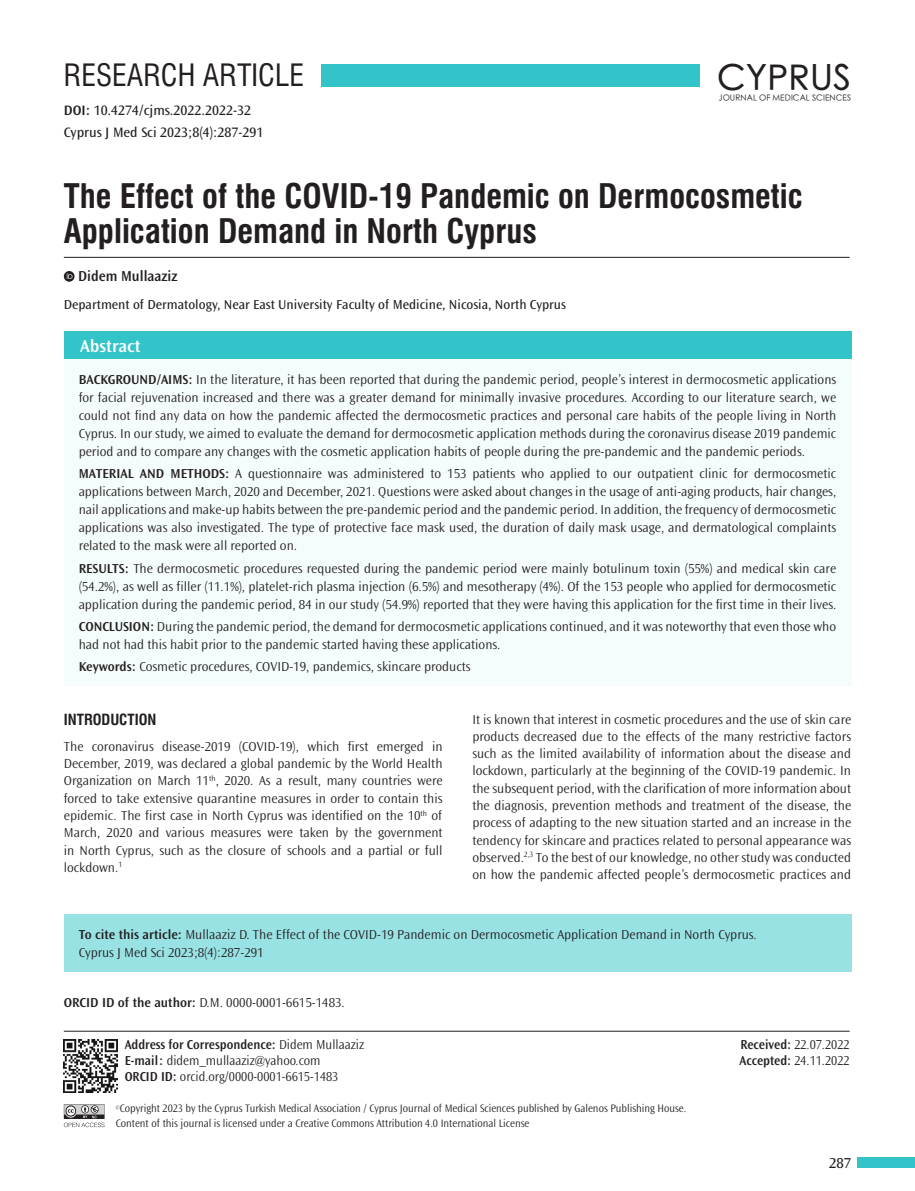
<style>
.page{position:relative;width:915px;height:1191px;background:#fff}
.page>*{position:absolute;margin:0;border:0;box-sizing:border-box;transform-origin:0 0}
.t1{font:500 35.1px "ST Heiti SC";letter-spacing:.01em;color:#231f20}
.BASLIK{font:33px/34.5px "Swiss Condensed Bold Tr";color:#231f20}
.t2{font:30px "Swiss Condensed Tr";color:#231f20}
.t3{font:600 18px "Ocean Sans Std";color:#fff}
.YAZARLAR{font:600 15px "Ocean Sans Std";color:#231f20;scale:.96 1}
.ARA_BASLIK{font:15px "Swiss Condensed Bold Tr";color:#231f20}
.t4{font:15px "Ocean Sans Std";color:#231f20}
.KISA_AD{font:14.25px "Ocean Sans Std";color:#231f20}
.DOI{font:14.25px "Ocean Sans Std";color:#231f20}
.OZET{font:300 13.5px/18px "Ocean Sans Std";color:#231f20;text-align:justify}
.YAZI{font:300 13.5px/17.2px "Ocean Sans Std";color:#231f20;text-align:justify}
.CİTE_AS{font:300 13.5px "Ocean Sans Std";color:#231f20}
.YAZI-2{font:300 13.5px "Ocean Sans Std";color:#231f20;scale:.95 1}
.KURUM{font:13.5px "Ocean Sans Std";color:#231f20}
.ORCID{font:300 13.5px "Ocean Sans Std";color:#231f20}
.t5{font:600 13.5px "Ocean Sans Std";color:#231f20;scale:.95 1}
.t6{font:300 11.25px/15px "Ocean Sans Std";color:#231f20;scale:.95 1}
.t7{font:300 8.25px "ST Heiti SC";letter-spacing:.01em;color:#231f20}
.t8{font:300 4.8px "Ocean Sans Std";color:#231f20;scale:.95 1}
.s1{font-weight:600}
.s2{font-weight:300}
</style>
<div class="page">
<div style="left:321px;top:64px;width:378px;height:22px;background:#33c4c9"></div>
<svg style="left:64px;top:1104px;width:40px;height:23px"></svg>
<div style="left:857px;top:1157px;width:57px;height:11px;background:#33c4c9"></div>
<img style="left:64px;top:1039px;width:53px;height:53px">
<svg style="left:64px;top:271px;width:10px;height:11px"></svg>
<svg style="left:67px;top:273px;width:5px;height:6px"></svg>
<hr style="left:64px;top:257px;width:785px;height:1px;background:#231f20">
<div style="left:64px;top:331px;width:786px;height:28px;background:#33c4c9"></div>
<hr style="left:64px;top:1030px;width:785px;height:1px;background:#231f20">
<div style="left:64px;top:359px;width:786px;height:327px;background:#f5fcfc"></div>
<div style="left:64px;top:914px;width:786px;height:58px;background:#99e2e4"></div>
<h3 class="t2" style="left:64px;top:57px;width:242px">RESEARCH ARTICLE</h3>
<h1 class="t1" style="left:717px;top:60px;width:135px">CYPRUS</h1>
<p class="t7" style="left:718px;top:91px;width:134px">JOURNAL OF MEDICAL SCIENCES</p>
<p class="DOI" style="left:64px;top:102px;width:189px"><span class="s1">DOI:</span> 10.4274/cjms.2022.2022-32</p>
<p class="KISA_AD" style="left:64px;top:124px;width:201px">Cyprus J Med Sci 2023;8(4):287-291</p>
<p class="BASLIK" style="left:64px;top:179px;width:740px">The Effect of the COVID-19 Pandemic on Dermocosmetic<br>Application Demand in North Cyprus</p>
<p class="YAZARLAR" style="left:78px;top:267px;width:105px">Didem Mullaaziz</p>
<p class="KURUM" style="left:64px;top:296px;width:503px">Department of Dermatology, Near East University Faculty of Medicine, Nicosia, North Cyprus</p>
<p class="t3" style="left:80px;top:336px;width:62px">Abstract</p>
<p class="OZET" style="left:79px;top:371px;width:758px"><span class="s1">BACKGROUND/AIMS:</span> In the literature, it has been reported that during the pandemic period, people’s interest in dermocosmetic applications for facial rejuvenation increased and there was a greater demand for minimally invasive procedures. According to our literature search, we could not find any data on how the pandemic affected the dermocosmetic practices and personal care habits of the people living in North Cyprus. In our study, we aimed to evaluate the demand for dermocosmetic application methods during the coronavirus disease 2019 pandemic period and to compare any changes with the cosmetic application habits of people during the pre-pandemic and the pandemic periods.</p>
<p class="OZET" style="left:79px;top:465px;width:758px"><span class="s1">MATERIAL AND METHODS:</span> A questionnaire was administered to 153 patients who applied to our outpatient clinic for dermocosmetic applications between March, 2020 and December, 2021. Questions were asked about changes in the usage of anti-aging products, hair changes, nail applications and make-up habits between the pre-pandemic period and the pandemic period. In addition, the frequency of dermocosmetic applications was also investigated. The type of protective face mask used, the duration of daily mask usage, and dermatological complaints related to the mask were all reported on.</p>
<p class="OZET" style="left:79px;top:559px;width:758px"><span class="s1">RESULTS:</span> The dermocosmetic procedures requested during the pandemic period were mainly botulinum toxin (55%) and medical skin care (54.2%), as well as filler (11.1%), platelet-rich plasma injection (6.5%) and mesotherapy (4%). Of the 153 people who applied for dermocosmetic application during the pandemic period, 84 in our study (54.9%) reported that they were having this application for the first time in their lives.</p>
<p class="OZET" style="left:79px;top:617px;width:758px"><span class="s1">CONCLUSION:</span> During the pandemic period, the demand for dermocosmetic applications continued, and it was noteworthy that even those who had not had this habit prior to the pandemic started having these applications.</p>
<p class="OZET" style="left:79px;top:658px;width:393px"><span class="s1">Keywords:</span> Cosmetic procedures, COVID-19, pandemics, skincare products</p>
<p class="ARA_BASLIK" style="left:64px;top:711px;width:94px">INTRODUCTION</p>
<p class="YAZI" style="left:64px;top:738px;width:380px">The coronavirus disease-2019 (COVID-19), which first emerged in December, 2019, was declared a global pandemic by the World Health Organization on March 11<sup>th</sup>, 2020. As a result, many countries were forced to take extensive quarantine measures in order to contain this epidemic. The first case in North Cyprus was identified on the 10<sup>th</sup> of March, 2020 and various measures were taken by the government in North Cyprus, such as the closure of schools and a partial or full lockdown.<sup>1</sup></p>
<p class="YAZI" style="left:472px;top:711px;width:380px">It is known that interest in cosmetic procedures and the use of skin care products decreased due to the effects of the many restrictive factors such as the limited availability of information about the disease and lockdown, particularly at the beginning of the COVID-19 pandemic. In the subsequent period, with the clarification of more information about the diagnosis, prevention methods and treatment of the disease, the process of adapting to the new situation started and an increase in the tendency for skincare and practices related to personal appearance was observed.<sup>2,3</sup> To the best of our knowledge, no other study was conducted on how the pandemic affected people’s dermocosmetic practices and</p>
<p class="CİTE_AS" style="left:79px;top:927px;width:679px"><span class="s1">To cite this article:</span> Mullaaziz D. The Effect of the COVID-19 Pandemic on Dermocosmetic Application Demand in North Cyprus.</p>
<p class="CİTE_AS" style="left:79px;top:945px;width:186px">Cyprus J Med Sci 2023;8(4):287-291</p>
<p class="ORCID" style="left:64px;top:995px;width:282px"><span class="s1">ORCID ID of the author:</span> D.M. 0000-0001-6615-1483.</p>
<p class="t5" style="left:125px;top:1037px;width:253px">Address for Correspondence: <span class="s2">Didem Mullaaziz</span></p>
<p class="YAZI-2" style="left:125px;top:1053px;width:207px"><span class="s1">E-mail:</span> didem_mullaaziz@yahoo.com</p>
<p class="YAZI-2" style="left:125px;top:1069px;width:226px"><span class="s1">ORCID ID:</span> orcid.org/0000-0001-6615-1483</p>
<p class="t6" style="left:116px;top:1101px;width:602px;text-indent:4px">Copyright 2023 by the Cyprus Turkish Medical Association / Cyprus Journal of Medical Sciences published by Galenos Publishing House.<br>Content of this journal is licensed under a Creative Commons Attribution 4.0 International License</p>
<p class="t8" style="left:116px;top:1105px;width:6px">©</p>
<p class="YAZI-2" style="left:740px;top:1037px;width:116px"><span class="s1">Received:</span> 22.07.2022</p>
<p class="YAZI-2" style="left:739px;top:1053px;width:117px"><span class="s1">Accepted:</span> 24.11.2022</p>
<p class="t4" style="left:828px;top:1154px;width:24px">287</p>
</div>
